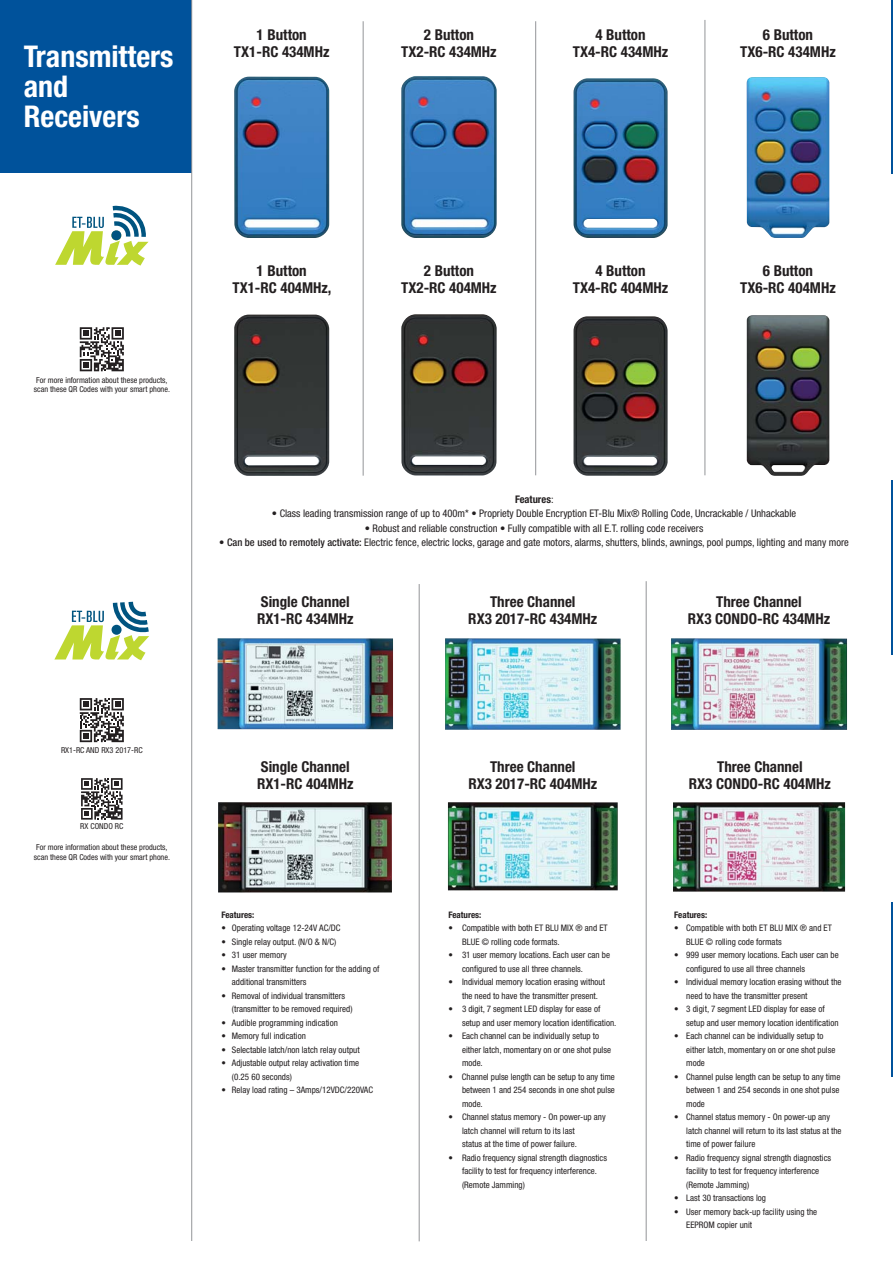
<style>
.page{position:relative;width:893px;height:1263px;background:#fff}
.page>*{position:absolute;margin:0;border:0;box-sizing:border-box;transform-origin:0 0}
.t1{font:700 condensed 30px/30px "Helvetica Neue";color:#fff}
.t2{font:700 condensed 15px/16.5px "Helvetica Neue";color:#231f20;text-align:center}
.t3{font:condensed 10.5px "Helvetica Neue";color:#231f20}
.t4{font:700 condensed 10.5px "Helvetica Neue";color:#231f20}
.t5{font:condensed 9px/13.5px "Helvetica Neue";color:#231f20}
.t6{font:700 condensed 9px "Helvetica Neue";color:#231f20}
.t7{font:condensed 8.25px/9.6px "Helvetica Neue";color:#231f20}
.s1{font-weight:400}
.s2{font-weight:500}
</style>
<div class="page">
<div style="left:0;top:0;width:191px;height:173px;background:#00529b"></div>
<svg style="left:80px;top:327px;width:44px;height:44px"></svg>
<hr style="left:363px;top:21px;width:1px;height:455px;background:#939598">
<hr style="left:535px;top:21px;width:1px;height:454px;background:#939598">
<hr style="left:704px;top:20px;width:1px;height:455px;background:#939598">
<hr style="left:191px;top:0;width:1px;height:1241px;background:#939598">
<img style="left:234px;top:77px;width:95px;height:161px">
<img style="left:401px;top:76px;width:95px;height:162px">
<img style="left:573px;top:78px;width:94px;height:160px">
<img style="left:746px;top:77px;width:83px;height:161px">
<img style="left:234px;top:315px;width:95px;height:161px">
<img style="left:401px;top:314px;width:95px;height:162px">
<img style="left:573px;top:316px;width:94px;height:160px">
<img style="left:746px;top:315px;width:83px;height:161px">
<svg style="left:80px;top:698px;width:44px;height:44px"></svg>
<hr style="left:419px;top:584px;width:1px;height:657px;background:#939598">
<hr style="left:645px;top:581px;width:1px;height:660px;background:#939598">
<img style="left:217px;top:638px;width:176px;height:91px">
<img style="left:445px;top:638px;width:175px;height:92px">
<img style="left:218px;top:802px;width:174px;height:90px">
<img style="left:448px;top:802px;width:169px;height:88px">
<img style="left:673px;top:802px;width:172px;height:90px">
<hr style="left:891px;top:480px;width:1px;height:174px;background:#00529b">
<svg style="left:55px;top:205px;width:93px;height:61px"></svg>
<svg style="left:54px;top:602px;width:95px;height:58px"></svg>
<hr style="left:891px;top:903px;width:1px;height:174px;background:#00529b">
<hr style="left:891px;top:0;width:1px;height:174px;background:#00529b">
<svg style="left:81px;top:778px;width:41px;height:42px"></svg>
<img style="left:671px;top:638px;width:176px;height:92px">
<h1 class="t1" style="left:24px;top:45px;width:151px">Transmitters and<br>Receivers</h1>
<h2 class="t2" style="left:234px;top:28px;width:97px">1 Button<br>TX1-RC 434MHz</h2>
<h2 class="t2" style="left:401px;top:28px;width:97px">2 Button<br>TX2-RC 434MHz</h2>
<h2 class="t2" style="left:573px;top:28px;width:97px">4 Button<br>TX4-RC 434MHz</h2>
<h2 class="t2" style="left:740px;top:28px;width:97px">6 Button<br>TX6-RC 434MHz</h2>
<p class="t7" style="left:34px;top:376px;width:138px">For more information about these products, scan these QR Codes with your smart phone.</p>
<p class="t7" style="left:61px;top:746px;width:83px">RX1-RC AND RX3 2017-RC</p>
<p class="t7" style="left:80px;top:823px;width:45px">RX CONDO RC</p>
<p class="t7" style="left:34px;top:843px;width:138px">For more information about these products, scan these QR Codes with your smart phone.</p>
<h2 class="t2" style="left:232px;top:264px;width:100px">1 Button<br>TX1-RC 404MHz,</h2>
<h2 class="t2" style="left:573px;top:264px;width:97px">4 Button<br>TX4-RC 404MHz</h2>
<h2 class="t2" style="left:401px;top:264px;width:97px">2 Button<br>TX2-RC 404MHz</h2>
<h2 class="t2" style="left:740px;top:264px;width:97px">6 Button<br>TX6-RC 404MHz</h2>
<p class="t4" style="left:515px;top:496px;width:40px">Features<span class="s1">:</span></p>
<p class="t3" style="left:272px;top:510px;width:526px">• Class leading transmission range of up to 400m* • Propriety Double Encryption ET-Blu Mix® Rolling Code, Uncrackable / Unhackable</p>
<p class="t3" style="left:365px;top:524px;width:340px">• Robust and reliable construction • Fully compatible with all E.T. rolling code receivers</p>
<p class="t3" style="left:219px;top:538px;width:631px">• <span class="s2">Can be used to remotely activate:</span> Electric fence, electric locks, garage and gate motors, alarms, shutters, blinds, awnings, pool pumps, lighting and many more</p>
<h2 class="t2" style="left:257px;top:596px;width:98px;text-align:left">Single Channel<br>RX1-RC 434MHz</h2>
<h2 class="t2" style="left:468px;top:596px;width:130px">Three Channel<br>RX3 2017-RC 434MHz</h2>
<h2 class="t2" style="left:688px;top:596px;width:144px">Three Channel<br>RX3 CONDO-RC 434MHz</h2>
<h2 class="t2" style="left:257px;top:761px;width:98px;text-align:left">Single Channel<br>RX1-RC 404MHz</h2>
<h2 class="t2" style="left:688px;top:761px;width:144px">Three Channel<br>RX3 CONDO-RC 404MHz</h2>
<h2 class="t2" style="left:468px;top:761px;width:130px">Three Channel<br>RX3 2017-RC 404MHz</h2>
<p class="t6" style="left:221px;top:911px;width:34px">Features:</p>
<p class="t5" style="left:221px;top:923px;width:121px">• Operating voltage 12-24V AC/DC</p>
<p class="t5" style="left:221px;top:936px;width:116px">• Single relay output. (N/O &amp; N/C)</p>
<p class="t5" style="left:221px;top:949px;width:67px">• 31 user memory</p>
<p class="t5" style="left:232px;top:963px;width:149px;text-indent:-10px">• Master transmitter function for the adding of additional transmitters</p>
<p class="t5" style="left:232px;top:990px;width:122px;text-indent:-10px">• Removal of individual transmitters (transmitter to be removed required)</p>
<p class="t5" style="left:221px;top:1017px;width:118px">• Audible programming indication</p>
<p class="t5" style="left:221px;top:1030px;width:86px">• Memory full indication</p>
<p class="t5" style="left:221px;top:1044px;width:140px">• Selectable latch/non latch relay output</p>
<p class="t5" style="left:232px;top:1057px;width:129px;text-indent:-10px">• Adjustable output relay activation time (0.25 60 seconds)</p>
<p class="t5" style="left:221px;top:1084px;width:153px">• Relay load rating – 3Amps/12VDC/220VAC</p>
<p class="t6" style="left:448px;top:911px;width:34px">Features:</p>
<p class="t5" style="left:462px;top:923px;width:147px;text-indent:-13px">• Compatible with both ET BLU MIX ® and ET<br>BLUE © rolling code formats.</p>
<p class="t5" style="left:462px;top:949px;width:150px;text-indent:-13px">• 31 user memory locations. Each user can be configured to use all three channels.</p>
<p class="t5" style="left:462px;top:976px;width:144px;text-indent:-13px">• Individual memory location erasing without the need to have the transmitter present.</p>
<p class="t5" style="left:462px;top:1003px;width:156px;text-indent:-13px">• 3 digit, 7 segment LED display for ease of setup and user memory location identification.</p>
<p class="t5" style="left:462px;top:1030px;width:151px;text-indent:-13px">• Each channel can be individually setup to either latch, momentary on or one shot pulse mode.</p>
<p class="t5" style="left:462px;top:1071px;width:154px;text-align:justify;text-indent:-13px">• Channel pulse length can be setup to any time between 1 and 254 seconds in one shot pulse mode.</p>
<p class="t5" style="left:462px;top:1111px;width:145px;text-indent:-13px">• Channel status memory - On power-up any latch channel will return to its last<br>status at the time of power failure.</p>
<p class="t5" style="left:462px;top:1152px;width:146px;text-indent:-13px">• Radio frequency signal strength diagnostics facility to test for frequency interference. (Remote Jamming)</p>
<p class="t6" style="left:674px;top:911px;width:34px">Features:</p>
<p class="t5" style="left:686px;top:923px;width:147px;text-indent:-12px">• Compatible with both ET BLU MIX ® and ET<br>BLUE © rolling code formats</p>
<p class="t5" style="left:686px;top:949px;width:154px;text-indent:-12px">• 999 user memory locations. Each user can be configured to use all three channels</p>
<p class="t5" style="left:686px;top:976px;width:157px;text-indent:-12px">• Individual memory location erasing without the need to have the transmitter present</p>
<p class="t5" style="left:686px;top:1003px;width:154px;text-indent:-12px">• 3 digit, 7 segment LED display for ease of setup and user memory location identification</p>
<p class="t5" style="left:686px;top:1030px;width:151px;text-indent:-12px">• Each channel can be individually setup to either latch, momentary on or one shot pulse mode</p>
<p class="t5" style="left:686px;top:1071px;width:156px;text-indent:-12px">• Channel pulse length can be setup to any time between 1 and 254 seconds in one shot pulse mode</p>
<p class="t5" style="left:686px;top:1111px;width:157px;text-indent:-12px">• Channel status memory - On power-up any latch channel will return to its last status at the time of power failure</p>
<p class="t5" style="left:686px;top:1152px;width:146px;text-indent:-12px">• Radio frequency signal strength diagnostics facility to test for frequency interference (Remote Jamming)</p>
<p class="t5" style="left:674px;top:1192px;width:93px">• Last 30 transactions log</p>
<p class="t5" style="left:686px;top:1206px;width:132px;text-indent:-12px">• User memory back-up facility using the<br>EEPROM copier unit</p>
</div>
